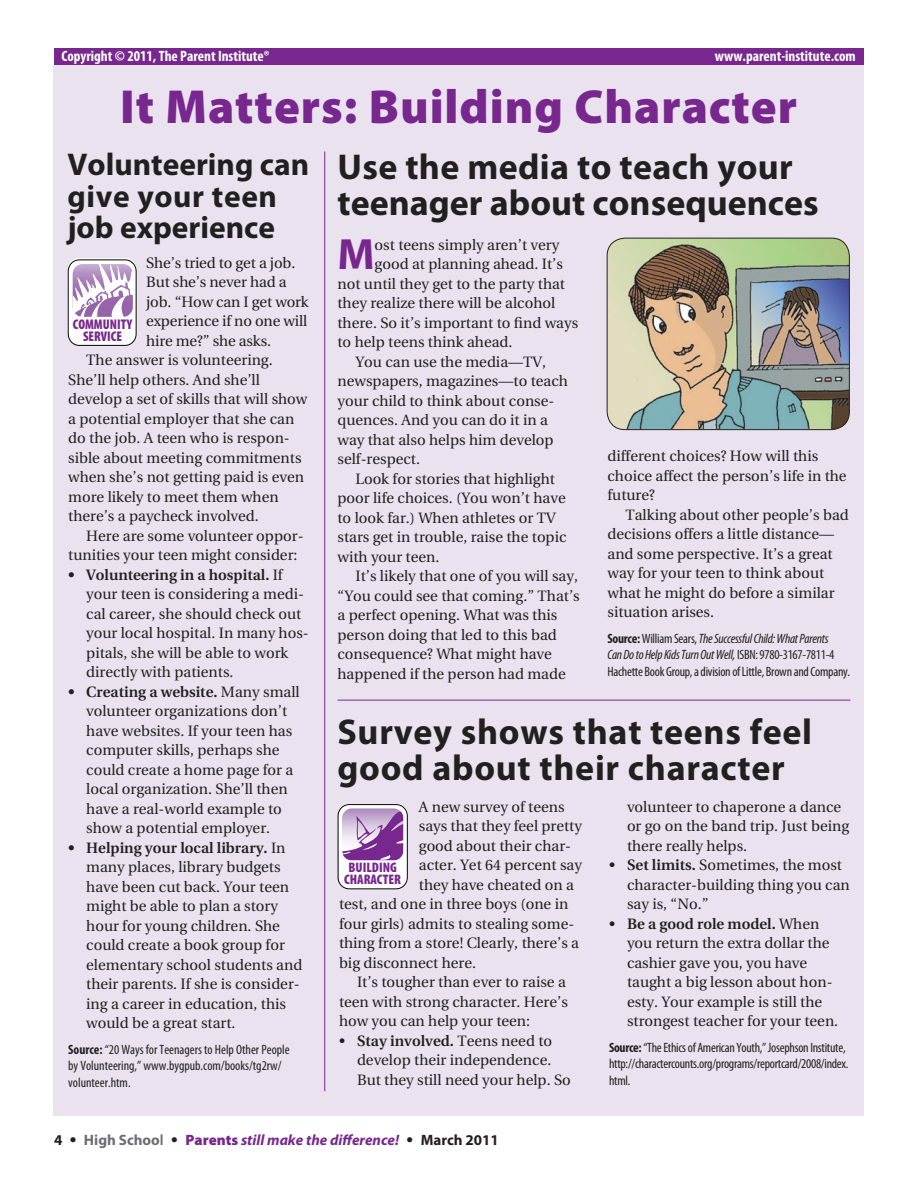
<style>
.page{position:relative;width:918px;height:1188px;background:#fff}
.page>*{position:absolute;margin:0;border:0;box-sizing:border-box;transform-origin:0 0}
.t1{font:900 48px "Myriad Pro";letter-spacing:.02em;color:#77278d}
._03_Body_text{font:700 43.95px "Myriad Pro";color:#77278d}
._01_Medium_Headline{font:700 36px/36px "Myriad Pro";letter-spacing:.015em;color:#231f20}
._02_Small_Headline{font:700 31.5px/31.5px "Myriad Pro";color:#231f20}
._03_Body_text-2{font:15px/19.5px "Utopia";color:#231f20}
._04_Bullet_text{font:15px/19.5px "Utopia";color:#231f20}
.t2{font:700 condensed 15px "Myriad Pro";color:#fff}
.t3{font:italic 700 15px "Myriad Pro";color:#77278d}
.t4{font:900 condensed 14.1px/12px "Myriad Pro";color:#77278d;text-align:center}
.t5{font:900 condensed 13.8px/11.9px "Myriad Pro";color:#77278d;text-align:center}
._06_Source{font:condensed 13.5px/16.5px "Myriad Pro";letter-spacing:-.02em;color:#231f20}
._06_Source-2{font:condensed 13.5px/16.5px "Myriad Pro";color:#231f20}
.s1{font-weight:600}
.s2{font-weight:700}
.s3{font-style:italic}
.s4{font-style:normal;color:#231f20}
.s5{font-family:"Utopia";font-weight:600;font-style:normal;color:#231f20}
.s6{font-style:normal;color:#6c6d70}
.s7{font-weight:600;font-style:normal;color:#6c6d70}
.s8{font-weight:900;font-style:normal}
</style>
<div class="page">
<div style="left:54px;top:65px;width:810px;height:1051px;background:#eae2ef"></div>
<div style="left:54px;top:49px;width:810px;height:16px;background:#77278d"></div>
<div style="left:68px;top:258px;width:68px;height:87px;background:#fff;border-radius:11px"></div>
<div style="left:68px;top:258px;width:68px;height:87px;border:1px solid #fff;border-radius:11px"></div>
<svg style="left:338px;top:804px;width:70px;height:85px;background:#cbb0d4"></svg>
<div style="left:338px;top:804px;width:70px;height:85px;border:1px solid #050504;border-radius:11px"></div>
<hr style="left:324px;top:152px;width:1px;height:939px;background:#77278d">
<hr style="left:338px;top:700px;width:512px;height:1px;background:#77278d">
<div style="left:68px;top:260px;width:68px;height:86px;border:1px solid #050504;border-radius:11px"></div>
<svg style="left:72px;top:262px;width:61px;height:55px"></svg>
<img style="left:607px;top:238px;width:242px;height:191px">
<div style="left:607px;top:238px;width:243px;height:192px;border:1px solid #231f20;border-radius:18px"></div>
<p class="t2" style="left:62px;top:46px;width:210px">Copyright © 2011, The Parent Institute®</p>
<p class="t2" style="left:715px;top:46px;width:142px">www.parent-institute.com</p>
<p class="t1" style="left:120px;top:75px;width:678px">It Matters: Building Character</p>
<p class="_02_Small_Headline" style="left:68px;top:148px;width:243px">Volunteering can give your teen job experience</p>
<p class="_01_Medium_Headline" style="left:338px;top:147px;width:483px">Use the media to teach your teenager about consequences</p>
<p class="_03_Body_text" style="left:338px;top:226px;width:39px">M</p>
<p class="_03_Body_text-2" style="left:375px;top:235px;width:186px">ost teens simply aren’t very</p>
<p class="_03_Body_text-2" style="left:146px;top:253px;width:164px">She’s tried to get a job.<br>But she’s never had a job. “How can I get work experience if no one will hire me?” she asks.</p>
<p class="_03_Body_text-2" style="left:68px;top:351px;width:241px;text-indent:18px">The answer is volunteering.<br>She’ll help others. And she’ll develop a set of skills that will show a potential employer that she can do the job. A teen who is respon&shy;sible about meeting commitments when she’s not getting paid is even more likely to meet them when there’s a paycheck involved.</p>
<p class="_03_Body_text-2" style="left:68px;top:526px;width:237px;text-indent:18px">Here are some volunteer oppor&shy;tunities your teen might consider:</p>
<p class="_04_Bullet_text" style="left:86px;top:565px;width:224px;text-indent:-18px"><span class="s1">• Volunteering in a hospital.</span> If your teen is considering a medi&shy;cal career, she should check out your local hospital. In many hos&shy;pitals, she will be able to work directly with patients.</p>
<p class="_04_Bullet_text" style="left:86px;top:682px;width:215px;text-indent:-18px"><span class="s1">• Creating a website.</span> Many small volunteer organizations don’t have websites. If your teen has computer skills, perhaps she could create a home page for a local organization. She’ll then have a real-world example to show a potential employer.</p>
<p class="_04_Bullet_text" style="left:86px;top:838px;width:218px;text-indent:-18px"><span class="s1">• Helping your local library.</span> In many places, library budgets have been cut back. Your teen might be able to plan a story hour for young children. She could create a book group for elementary school students and their parents. If she is consider&shy;ing a career in education, this would be a great start.</p>
<p class="_06_Source-2" style="left:68px;top:1041px;width:223px"><span class="s2">Source:</span> “20 Ways for Teenagers to Help Other People by Volunteering,” www.bygpub.com/books/tg2rw/ volunteer.htm.</p>
<p class="_03_Body_text-2" style="left:375px;top:255px;width:190px">good at planning ahead. It’s</p>
<p class="_03_Body_text-2" style="left:338px;top:274px;width:229px">not until they get to the party that</p>
<p class="_03_Body_text-2" style="left:338px;top:294px;width:219px">they realize there will be alcohol</p>
<p class="_03_Body_text-2" style="left:338px;top:313px;width:242px">there. So it’s important to find ways</p>
<p class="_03_Body_text-2" style="left:338px;top:333px;width:177px">to help teens think ahead.</p>
<p class="_03_Body_text-2" style="left:338px;top:352px;width:232px;text-indent:18px">You can use the media—TV, newspapers, magazines—to teach your child to think about conse&shy;quences. And you can do it in a way that also helps him develop self-respect.</p>
<p class="_03_Body_text-2" style="left:338px;top:469px;width:231px;text-indent:18px">Look for stories that highlight poor life choices. (You won’t have to look far.) When athletes or TV stars get in trouble, raise the topic with your teen.</p>
<p class="_03_Body_text-2" style="left:338px;top:567px;width:244px;text-indent:18px">It’s likely that one of you will say, “You could see that coming.” That’s a perfect opening. What was this person doing that led to this bad consequence? What might have happened if the person had made</p>
<p class="t4" style="left:73px;top:318px;width:61px">COMMUNITY<br>SERVICE</p>
<p class="_03_Body_text-2" style="left:608px;top:447px;width:241px">different choices? How will this choice affect the person’s life in the future?</p>
<p class="_03_Body_text-2" style="left:608px;top:505px;width:243px;text-indent:18px">Talking about other people’s bad decisions offers a little distance— and some perspective. It’s a great way for your teen to think about what he might do before a similar situation arises.</p>
<p class="_06_Source" style="left:608px;top:630px;width:244px"><span class="s2">Source:</span> William Sears, <span class="s3">The Successful Child: What Parents<br>Can Do to Help Kids Turn Out Well,</span> ISBN: 9780-3167-7811-4<br>Hachette Book Group, a division of Little, Brown and Company.</p>
<p class="_01_Medium_Headline" style="left:338px;top:712px;width:476px">Survey shows that teens feel good about their character</p>
<p class="_03_Body_text-2" style="left:419px;top:797px;width:147px">A new survey of teens</p>
<p class="_03_Body_text-2" style="left:419px;top:816px;width:165px">says that they feel pretty</p>
<p class="_03_Body_text-2" style="left:419px;top:836px;width:154px">good about their char-</p>
<p class="_03_Body_text-2" style="left:419px;top:855px;width:165px">acter. Yet 64 percent say</p>
<p class="_03_Body_text-2" style="left:419px;top:875px;width:157px">they have cheated on a</p>
<p class="_03_Body_text-2" style="left:339px;top:894px;width:231px">test, and one in three boys (one in</p>
<p class="_03_Body_text-2" style="left:339px;top:914px;width:237px">four girls) admits to stealing some-</p>
<p class="_03_Body_text-2" style="left:339px;top:933px;width:242px">thing from a store! Clearly, there’s a</p>
<p class="_03_Body_text-2" style="left:339px;top:953px;width:139px">big disconnect here.</p>
<p class="_03_Body_text-2" style="left:339px;top:972px;width:230px;text-indent:18px">It’s tougher than ever to raise a teen with strong character. Here’s how you can help your teen:</p>
<p class="_04_Bullet_text" style="left:357px;top:1031px;width:215px;text-indent:-18px">• <span class="s1">Stay involved.</span> Teens need to develop their independence.<br>But they still need your help. So</p>
<p class="_04_Bullet_text" style="left:627px;top:797px;width:224px">volunteer to chaperone a dance or go on the band trip. Just being there really helps.</p>
<p class="_04_Bullet_text" style="left:627px;top:855px;width:224px;text-indent:-18px">• <span class="s1">Set limits.</span> Sometimes, the most character-building thing you can say is, “No.”</p>
<p class="_04_Bullet_text" style="left:627px;top:914px;width:213px;text-indent:-18px">• <span class="s1">Be a good role model.</span> When you return the extra dollar the cashier gave you, you have taught a big lesson about hon&shy;esty. Your example is still the strongest teacher for your teen.</p>
<p class="_06_Source" style="left:609px;top:1039px;width:241px"><span class="s2">Source:</span> “The Ethics of American Youth,” Josephson Institute, http://charactercounts.org/programs/reportcard/2008/index. html.</p>
<p class="t5" style="left:344px;top:862px;width:59px">BUILDING<br>CHARACTER</p>
<p class="t3" style="left:54px;top:1130px;width:446px"><span class="s4">4</span> <span class="s5">•</span> <span class="s6">High Schoo</span><span class="s7">l</span> <span class="s5">•</span> <span class="s8">Parents</span> still make the difference! <span class="s5">•</span> <span class="s4">March 2011</span></p>
</div>
